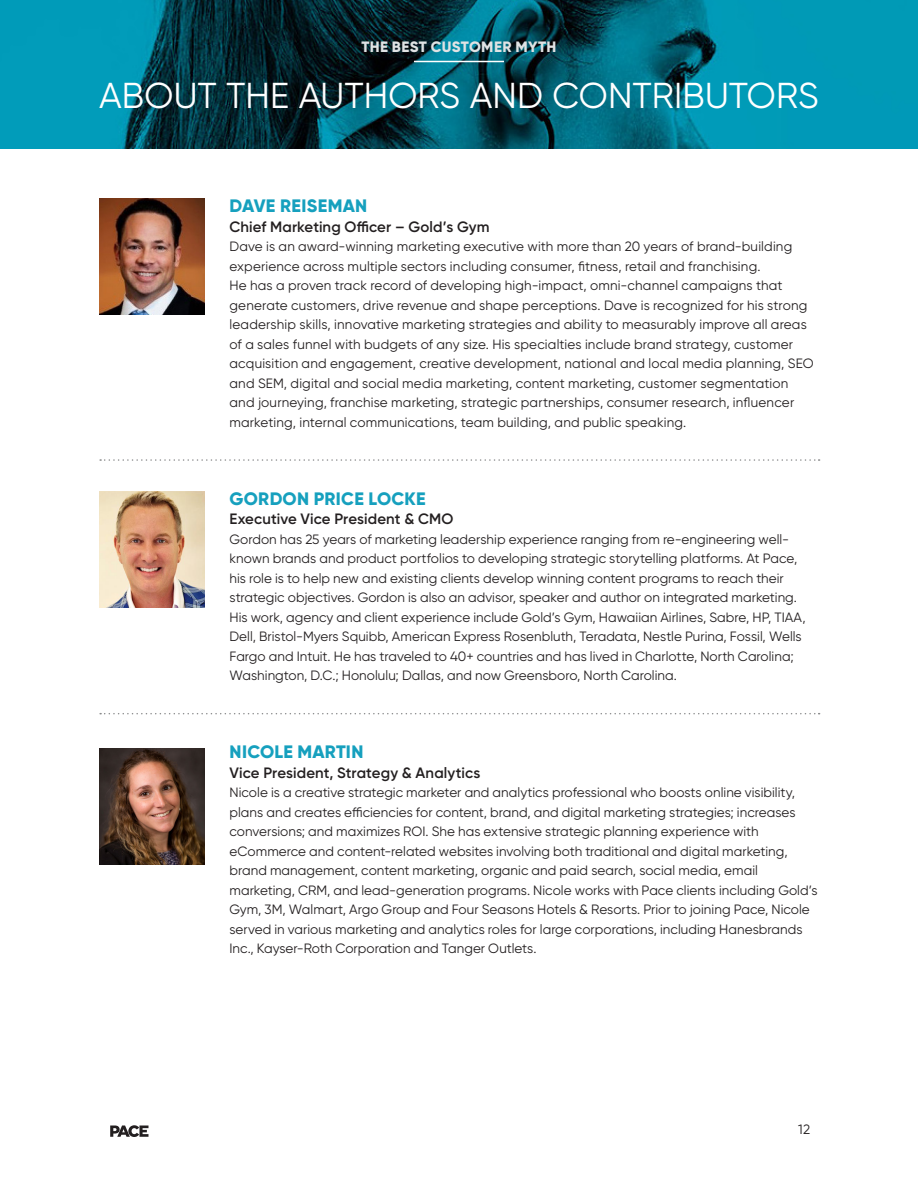
<style>
.page{position:relative;width:918px;height:1188px;background:#fff}
.page>*{position:absolute;margin:0;border:0;box-sizing:border-box;transform-origin:0 0}
.t1{font:36px "Gilroy";color:#fff}
.Paragraph_Style_1{font:800 18px "Gilroy";letter-spacing:.01em;color:#16a0be}
.Paragraph_Style_1-2{font:600 15px "Gilroy";letter-spacing:.005em;color:#231f20}
.t2{font:800 15px "Gilroy";letter-spacing:.02em;color:#e0e3e4}
.Paragraph_Style_1-3{font:13.5px/19.5px "Gilroy";letter-spacing:.005em;color:#231f20}
</style>
<div class="page">
<img style="left:0;top:0;width:918px;height:148px">
<svg style="left:110px;top:1125px;width:39px;height:12px"></svg>
<img style="left:99px;top:198px;width:106px;height:116px">
<img style="left:99px;top:491px;width:106px;height:117px">
<svg style="left:100px;top:713px;width:720px;height:1px"></svg>
<svg style="left:100px;top:459px;width:720px;height:2px"></svg>
<img style="left:99px;top:749px;width:106px;height:116px">
<hr style="left:414px;top:61px;width:90px;height:1px;background:#fff">
<p class="t2" style="left:362px;top:38px;width:196px">THE BEST CUSTOMER MYTH</p>
<p class="t1" style="left:99px;top:73px;width:721px">ABOUT THE AUTHORS AND CONTRIBUTORS</p>
<p class="Paragraph_Style_1" style="left:230px;top:195px;width:139px">DAVE REISEMAN</p>
<p class="Paragraph_Style_1-2" style="left:230px;top:217px;width:261px">Chief Marketing Officer – Gold’s Gym</p>
<p class="Paragraph_Style_1-3" style="left:230px;top:237px;width:564px">Dave is an award-winning marketing executive with more than 20 years of brand-building experience across multiple sectors including consumer, fitness, retail and franchising.</p>
<p class="Paragraph_Style_1-3" style="left:230px;top:276px;width:586px">He has a proven track record of developing high-impact, omni-channel campaigns that generate customers, drive revenue and shape perceptions. Dave is recognized for his strong leadership skills, innovative marketing strategies and ability to measurably improve all areas of a sales funnel with budgets of any size. His specialties include brand strategy, customer acquisition and engagement, creative development, national and local media planning, SEO and SEM, digital and social media marketing, content marketing, customer segmentation and journeying, franchise marketing, strategic partnerships, consumer research, influencer marketing, internal communications, team building, and public speaking.</p>
<p class="Paragraph_Style_1" style="left:230px;top:487px;width:197px">GORDON PRICE LOCKE</p>
<p class="Paragraph_Style_1-2" style="left:230px;top:510px;width:225px">Executive Vice President &amp; CMO</p>
<p class="Paragraph_Style_1-3" style="left:230px;top:529px;width:578px">Gordon has 25 years of marketing leadership experience ranging from re-engineering well&shy;known brands and product portfolios to developing strategic storytelling platforms. At Pace, his role is to help new and existing clients develop winning content programs to reach their strategic objectives. Gordon is also an advisor, speaker and author on integrated marketing.<br>His work, agency and client experience include Gold’s Gym, Hawaiian Airlines, Sabre, HP, TIAA, Dell, Bristol-Myers Squibb, American Express Rosenbluth, Teradata, Nestle Purina, Fossil, Wells Fargo and Intuit. He has traveled to 40+ countries and has lived in Charlotte, North Carolina; Washington, D.C.; Honolulu; Dallas, and now Greensboro, North Carolina.</p>
<p class="Paragraph_Style_1" style="left:230px;top:741px;width:135px">NICOLE MARTIN</p>
<p class="Paragraph_Style_1-2" style="left:230px;top:763px;width:252px">Vice President, Strategy &amp; Analytics</p>
<p class="Paragraph_Style_1-3" style="left:230px;top:783px;width:590px">Nicole is a creative strategic marketer and analytics professional who boosts online visibility, plans and creates efficiencies for content, brand, and digital marketing strategies; increases conversions; and maximizes ROI. She has extensive strategic planning experience with eCommerce and content-related websites involving both traditional and digital marketing, brand management, content marketing, organic and paid search, social media, email marketing, CRM, and lead-generation programs. Nicole works with Pace clients including Gold’s Gym, 3M, Walmart, Argo Group and Four Seasons Hotels &amp; Resorts. Prior to joining Pace, Nicole served in various marketing and analytics roles for large corporations, including Hanesbrands Inc., Kayser-Roth Corporation and Tanger Outlets.</p>
<p class="Paragraph_Style_1-3" style="left:798px;top:1119px;width:13px">12</p>
</div>
